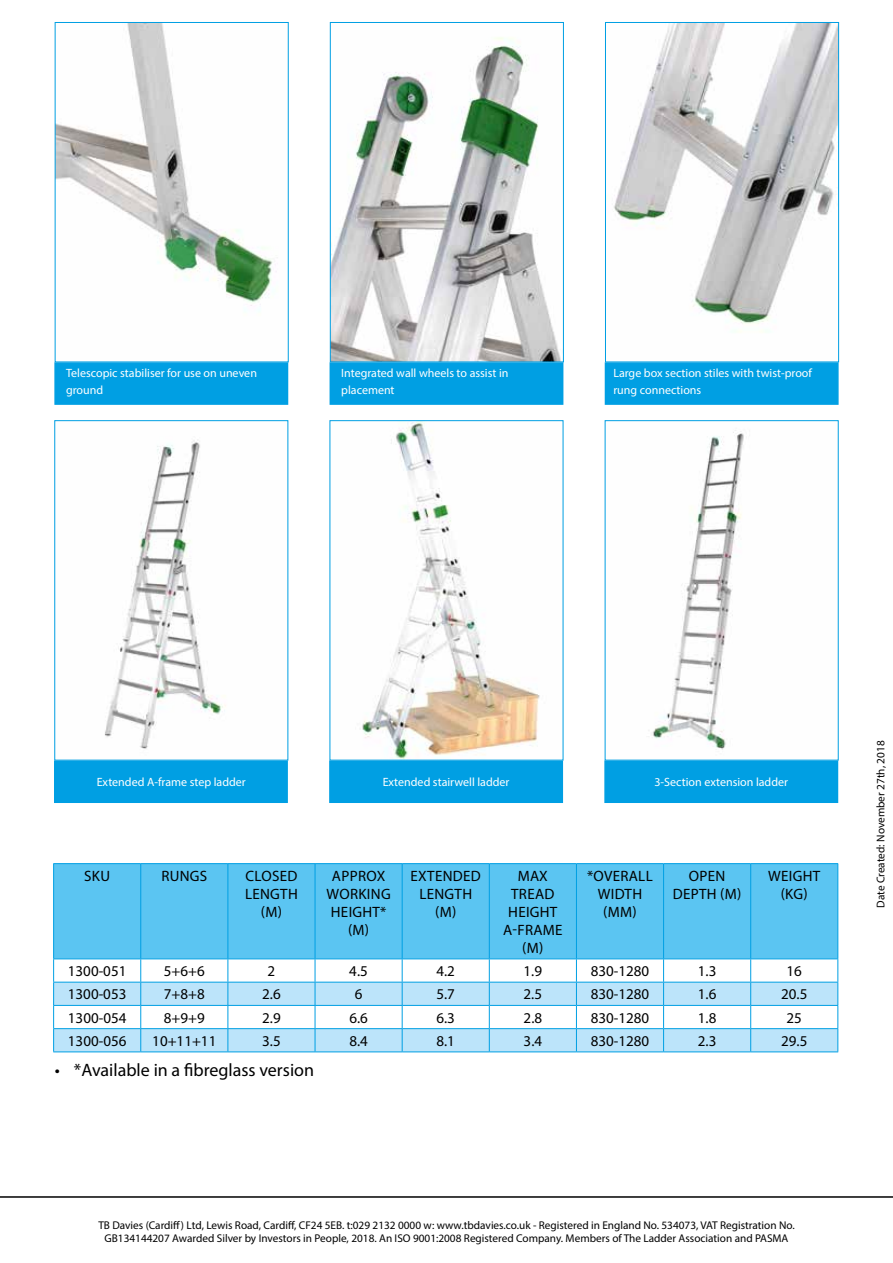
<style>
.page{position:relative;width:893px;height:1263px;background:#fff}
.page>*{position:absolute;margin:0;border:0;box-sizing:border-box;transform-origin:0 0}
.t1{font:18px "Myriad Pro";color:#000}
.t2{font:15px/18px "Myriad Pro";letter-spacing:.02em;color:#000;text-align:center}
.t3{font:12px/16.5px "Myriad Pro";color:#fff}
.t4{font:11.25px/13.5px "Myriad Pro";color:#000;text-align:center}
</style>
<div class="page">
<hr style="left:0;top:1196px;width:893px;height:2px;background:#000">
<img style="left:648px;top:430px;width:96px;height:320px">
<div style="left:604px;top:760px;width:234px;height:43px;background:#009fe3;border:2px solid #009fe3"></div>
<img style="left:613px;top:24px;width:224px;height:308px">
<div style="left:605px;top:22px;width:234px;height:340px;border:1px solid #009fe3"></div>
<div style="left:605px;top:362px;width:234px;height:43px;background:#009fe3;border:2px solid #009fe3"></div>
<img style="left:362px;top:422px;width:178px;height:336px">
<div style="left:329px;top:760px;width:234px;height:43px;background:#009fe3;border:2px solid #009fe3"></div>
<img style="left:332px;top:37px;width:229px;height:323px">
<div style="left:330px;top:22px;width:234px;height:340px;border:1px solid #009fe3"></div>
<div style="left:330px;top:362px;width:233px;height:43px;background:#009fe3;border:2px solid #009fe3"></div>
<img style="left:104px;top:439px;width:122px;height:310px">
<div style="left:54px;top:760px;width:234px;height:43px;background:#009fe3;border:2px solid #009fe3"></div>
<img style="left:57px;top:24px;width:220px;height:286px">
<div style="left:55px;top:22px;width:234px;height:340px;border:1px solid #009fe3"></div>
<div style="left:54px;top:362px;width:234px;height:43px;background:#009fe3;border:2px solid #009fe3"></div>
<div style="left:54px;top:864px;width:783px;height:94px;background:#5bc5f2"></div>
<svg style="left:54px;top:959px;width:783px;height:23px"></svg>
<svg style="left:54px;top:983px;width:783px;height:68px;fill:#bce4fa"></svg>
<hr style="left:140px;top:864px;width:1px;height:94px;background:#009fe3">
<hr style="left:228px;top:864px;width:1px;height:94px;background:#009fe3">
<hr style="left:315px;top:864px;width:1px;height:94px;background:#009fe3">
<hr style="left:402px;top:864px;width:1px;height:94px;background:#009fe3">
<hr style="left:489px;top:864px;width:1px;height:94px;background:#009fe3">
<hr style="left:576px;top:864px;width:1px;height:94px;background:#009fe3">
<hr style="left:663px;top:864px;width:1px;height:94px;background:#009fe3">
<hr style="left:750px;top:864px;width:1px;height:94px;background:#009fe3">
<hr style="left:53px;top:982px;width:88px;height:1px;background:#009fe3">
<hr style="left:141px;top:982px;width:87px;height:1px;background:#009fe3">
<hr style="left:228px;top:982px;width:87px;height:1px;background:#009fe3">
<hr style="left:315px;top:982px;width:87px;height:1px;background:#009fe3">
<hr style="left:402px;top:982px;width:87px;height:1px;background:#009fe3">
<hr style="left:489px;top:982px;width:87px;height:1px;background:#009fe3">
<hr style="left:576px;top:982px;width:88px;height:1px;background:#009fe3">
<hr style="left:664px;top:982px;width:87px;height:1px;background:#009fe3">
<hr style="left:751px;top:982px;width:87px;height:1px;background:#009fe3">
<hr style="left:53px;top:1005px;width:88px;height:1px;background:#009fe3">
<hr style="left:141px;top:1005px;width:87px;height:1px;background:#009fe3">
<hr style="left:228px;top:1005px;width:87px;height:1px;background:#009fe3">
<hr style="left:315px;top:1005px;width:87px;height:1px;background:#009fe3">
<hr style="left:402px;top:1005px;width:87px;height:1px;background:#009fe3">
<hr style="left:489px;top:1005px;width:87px;height:1px;background:#009fe3">
<hr style="left:576px;top:1005px;width:88px;height:1px;background:#009fe3">
<hr style="left:664px;top:1005px;width:87px;height:1px;background:#009fe3">
<hr style="left:751px;top:1005px;width:87px;height:1px;background:#009fe3">
<hr style="left:53px;top:1028px;width:88px;height:1px;background:#009fe3">
<hr style="left:141px;top:1028px;width:87px;height:1px;background:#009fe3">
<svg style="left:140px;top:959px;width:1px;height:92px"></svg>
<hr style="left:228px;top:1028px;width:87px;height:1px;background:#009fe3">
<svg style="left:228px;top:959px;width:1px;height:92px"></svg>
<hr style="left:315px;top:1028px;width:87px;height:1px;background:#009fe3">
<svg style="left:315px;top:959px;width:1px;height:92px"></svg>
<hr style="left:402px;top:1028px;width:87px;height:1px;background:#009fe3">
<svg style="left:402px;top:959px;width:1px;height:92px"></svg>
<hr style="left:489px;top:1028px;width:87px;height:1px;background:#009fe3">
<svg style="left:489px;top:959px;width:1px;height:92px"></svg>
<hr style="left:576px;top:1028px;width:88px;height:1px;background:#009fe3">
<svg style="left:576px;top:959px;width:1px;height:92px"></svg>
<hr style="left:664px;top:1028px;width:87px;height:1px;background:#009fe3">
<svg style="left:663px;top:959px;width:1px;height:92px"></svg>
<hr style="left:751px;top:1028px;width:87px;height:1px;background:#009fe3">
<svg style="left:750px;top:959px;width:1px;height:92px"></svg>
<hr style="left:53px;top:863px;width:88px;height:1px;background:#009fe3">
<hr style="left:53px;top:864px;width:1px;height:94px;background:#009fe3">
<hr style="left:141px;top:863px;width:87px;height:1px;background:#009fe3">
<hr style="left:228px;top:863px;width:87px;height:1px;background:#009fe3">
<hr style="left:315px;top:863px;width:87px;height:1px;background:#009fe3">
<hr style="left:402px;top:863px;width:87px;height:1px;background:#009fe3">
<hr style="left:489px;top:863px;width:87px;height:1px;background:#009fe3">
<hr style="left:576px;top:863px;width:88px;height:1px;background:#009fe3">
<hr style="left:664px;top:863px;width:87px;height:1px;background:#009fe3">
<hr style="left:751px;top:863px;width:87px;height:1px;background:#009fe3">
<hr style="left:837px;top:864px;width:1px;height:94px;background:#009fe3">
<hr style="left:53px;top:958px;width:88px;height:1px;background:#009fe3">
<hr style="left:141px;top:958px;width:87px;height:1px;background:#009fe3">
<hr style="left:228px;top:958px;width:87px;height:1px;background:#009fe3">
<hr style="left:315px;top:958px;width:87px;height:1px;background:#009fe3">
<hr style="left:402px;top:958px;width:87px;height:1px;background:#009fe3">
<hr style="left:489px;top:958px;width:87px;height:1px;background:#009fe3">
<hr style="left:576px;top:958px;width:88px;height:1px;background:#009fe3">
<hr style="left:664px;top:958px;width:87px;height:1px;background:#009fe3">
<hr style="left:751px;top:958px;width:87px;height:1px;background:#009fe3">
<svg style="left:53px;top:959px;width:1px;height:92px"></svg>
<svg style="left:837px;top:959px;width:1px;height:92px"></svg>
<hr style="left:53px;top:1051px;width:88px;height:1px;background:#009fe3">
<hr style="left:141px;top:1051px;width:87px;height:1px;background:#009fe3">
<hr style="left:228px;top:1051px;width:87px;height:1px;background:#009fe3">
<hr style="left:315px;top:1051px;width:87px;height:1px;background:#009fe3">
<hr style="left:402px;top:1051px;width:87px;height:1px;background:#009fe3">
<hr style="left:489px;top:1051px;width:87px;height:1px;background:#009fe3">
<hr style="left:576px;top:1051px;width:88px;height:1px;background:#009fe3">
<hr style="left:664px;top:1051px;width:87px;height:1px;background:#009fe3">
<hr style="left:751px;top:1051px;width:87px;height:1px;background:#009fe3">
<p class="t3" style="left:66px;top:365px;width:192px">Telescopic stabiliser for use on uneven ground</p>
<p class="t3" style="left:341px;top:365px;width:169px">Integrated wall wheels to assist in placement</p>
<p class="t3" style="left:613px;top:365px;width:200px">Large box section stiles with twist-proof rung connections</p>
<p class="t3" style="left:97px;top:774px;width:151px">Extended A-frame step ladder</p>
<p class="t3" style="left:383px;top:774px;width:128px">Extended stairwell ladder</p>
<p class="t3" style="left:654px;top:774px;width:135px">3-Section extension ladder</p>
<p class="t2" style="left:84px;top:867px;width:27px">SKU</p>
<p class="t2" style="left:161px;top:867px;width:47px">RUNGS</p>
<p class="t2" style="left:245px;top:867px;width:54px">CLOSED<br>LENGTH (M)</p>
<p class="t2" style="left:326px;top:867px;width:66px">APPROX<br>WORKING<br>HEIGHT* (M)</p>
<p class="t2" style="left:411px;top:867px;width:72px">EXTENDED<br>LENGTH (M)</p>
<p class="t2" style="left:503px;top:867px;width:61px">MAX<br>TREAD<br>HEIGHT<br>A-FRAME (M)</p>
<p class="t2" style="left:587px;top:867px;width:67px">*OVERALL<br>WIDTH (MM)</p>
<p class="t2" style="left:673px;top:867px;width:70px">OPEN<br>DEPTH (M)</p>
<p class="t2" style="left:768px;top:867px;width:54px">WEIGHT (KG)</p>
<p class="t2" style="left:68px;top:962px;width:60px">1300-051</p>
<p class="t2" style="left:164px;top:962px;width:42px">5+6+6</p>
<p class="t2" style="left:268px;top:962px;width:9px">2</p>
<p class="t2" style="left:349px;top:962px;width:20px">4.5</p>
<p class="t2" style="left:436px;top:962px;width:20px">4.2</p>
<p class="t2" style="left:524px;top:962px;width:20px">1.9</p>
<p class="t2" style="left:591px;top:962px;width:60px">830-1280</p>
<p class="t2" style="left:698px;top:962px;width:20px">1.3</p>
<p class="t2" style="left:786px;top:962px;width:17px">16</p>
<p class="t2" style="left:68px;top:985px;width:60px">1300-053</p>
<p class="t2" style="left:164px;top:985px;width:42px">7+8+8</p>
<p class="t2" style="left:262px;top:985px;width:20px">2.6</p>
<p class="t2" style="left:355px;top:985px;width:9px">6</p>
<p class="t2" style="left:436px;top:985px;width:20px">5.7</p>
<p class="t2" style="left:524px;top:985px;width:20px">2.5</p>
<p class="t2" style="left:591px;top:985px;width:60px">830-1280</p>
<p class="t2" style="left:698px;top:985px;width:20px">1.6</p>
<p class="t2" style="left:781px;top:985px;width:28px">20.5</p>
<p class="t2" style="left:68px;top:1008px;width:60px">1300-054</p>
<p class="t2" style="left:164px;top:1008px;width:42px">8+9+9</p>
<p class="t2" style="left:262px;top:1008px;width:20px">2.9</p>
<p class="t2" style="left:349px;top:1008px;width:20px">6.6</p>
<p class="t2" style="left:436px;top:1008px;width:20px">6.3</p>
<p class="t2" style="left:524px;top:1008px;width:20px">2.8</p>
<p class="t2" style="left:591px;top:1008px;width:60px">830-1280</p>
<p class="t2" style="left:698px;top:1008px;width:20px">1.8</p>
<p class="t2" style="left:787px;top:1008px;width:17px">25</p>
<p class="t2" style="left:68px;top:1032px;width:60px">1300-056</p>
<p class="t2" style="left:152px;top:1032px;width:66px">10+11+11</p>
<p class="t2" style="left:262px;top:1032px;width:20px">3.5</p>
<p class="t2" style="left:349px;top:1032px;width:20px">8.4</p>
<p class="t2" style="left:436px;top:1032px;width:20px">8.1</p>
<p class="t2" style="left:524px;top:1032px;width:20px">3.4</p>
<p class="t2" style="left:591px;top:1032px;width:60px">830-1280</p>
<p class="t2" style="left:698px;top:1032px;width:20px">2.3</p>
<p class="t2" style="left:781px;top:1032px;width:28px">29.5</p>
<p class="t1" style="left:55px;top:1059px;width:261px">• *Available in a fibreglass version</p>
<p class="t4" style="left:874px;top:908px;width:169px;rotate:-90deg">Date Created: November 27th, 2018</p>
<p class="t4" style="left:98px;top:1218px;width:698px">TB Davies (Cardiff) Ltd, Lewis Road, Cardiff, CF24 5EB. t:029 2132 0000 w: www.tbdavies.co.uk - Registered in England No. 534073, VAT Registration No.<br>GB134144207 Awarded Silver by Investors in People, 2018. An ISO 9001:2008 Registered Company. Members of The Ladder Association and PASMA</p>
</div>
